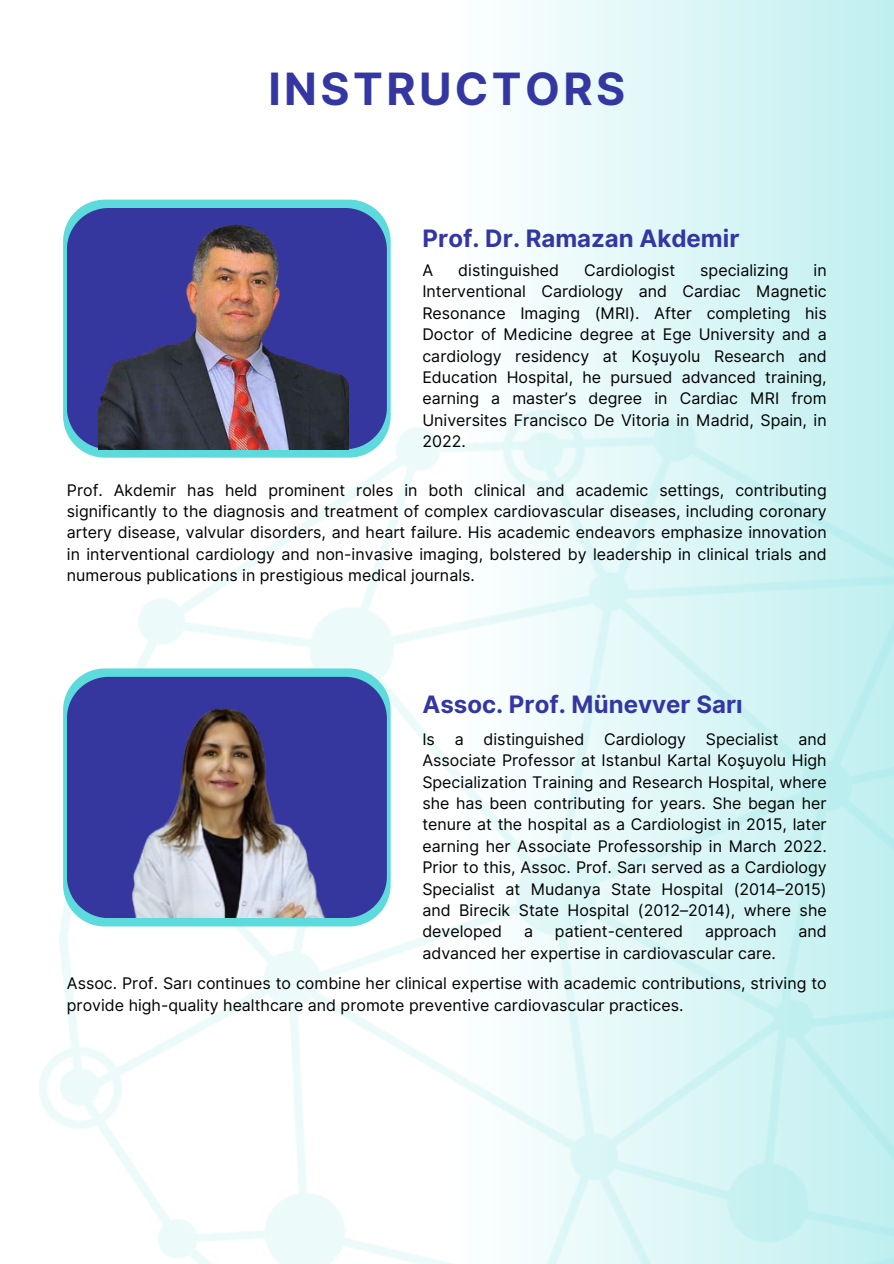
<style>
.page{position:relative;width:894px;height:1264px;background:#fff}
.page>*{position:absolute;margin:0;border:0;box-sizing:border-box;transform-origin:0 0}
.t1{font:700 44.55px "Inter";letter-spacing:.075em;color:#3437a2}
.t2{font:700 24px "Inter";color:#3437a2}
.t3{font:15.9px/21.3px "Inter";color:#000;text-align:justify}
</style>
<div class="page">
<svg style="left:100px;top:0;width:793px;height:232px"></svg>
<svg style="left:63px;top:200px;width:327px;height:257px;background:#74d6da"></svg>
<svg style="left:67px;top:208px;width:319px;height:241px;background:#3a42a3"></svg>
<img style="left:98px;top:222px;width:250px;height:227px">
<svg style="left:63px;top:668px;width:327px;height:258px;background:#76dbdf"></svg>
<div style="left:67px;top:677px;width:319px;height:241px;background:#35379f"></div>
<img style="left:119px;top:702px;width:215px;height:215px">
<h1 class="t1" style="left:268px;top:62px;width:358px">INSTRUCTORS</h1>
<p class="t2" style="left:422px;top:224px;width:318px">Prof. Dr. Ramazan Akdemir</p>
<p class="t3" style="left:422px;top:259px;width:406px;text-indent:391px">in Interventional Cardiology and Cardiac Magnetic Resonance Imaging (MRI). After completing his Doctor of Medicine degree at Ege University and a cardiology residency at Koşuyolu Research and Education Hospital, he pursued advanced training, earning a master’s degree in Cardiac MRI from Universites Francisco De Vitoria in Madrid, Spain, in 2022.</p>
<h2 class="t3" style="left:67px;top:479px;width:761px">Prof. Akdemir has held prominent roles in both clinical and academic settings, contributing significantly to the diagnosis and treatment of complex cardiovascular diseases, including coronary artery disease, valvular disorders, and heart failure. His academic endeavors emphasize innovation in interventional cardiology and non-invasive imaging, bolstered by leadership in clinical trials and numerous publications in prestigious medical journals.</h2>
<p class="t3" style="left:422px;top:259px;width:12px">A</p>
<p class="t3" style="left:458px;top:259px;width:102px">distinguished</p>
<p class="t3" style="left:584px;top:259px;width:92px">Cardiologist</p>
<p class="t3" style="left:700px;top:259px;width:90px">specializing</p>
<p class="t2" style="left:422px;top:689px;width:322px">Assoc. Prof. Münevver Sarı</p>
<p class="t3" style="left:422px;top:728px;width:406px">Is a distinguished Cardiology Specialist and Associate Professor at Istanbul Kartal Koşuyolu High Specialization Training and Research Hospital, where she has been contributing for years. She began her tenure at the hospital as a Cardiologist in 2015, later earning her Associate Professorship in March 2022.<br>Prior to this, Assoc. Prof. Sarı served as a Cardiology Specialist at Mudanya State Hospital (2014–2015) and Birecik State Hospital (2012–2014), where she developed</p>
<p class="t3" style="left:524px;top:920px;width:10px">a</p>
<p class="t3" style="left:554px;top:920px;width:130px">patient-centered</p>
<p class="t3" style="left:704px;top:920px;width:73px">approach</p>
<p class="t3" style="left:798px;top:920px;width:30px">and</p>
<p class="t3" style="left:422px;top:942px;width:355px">advanced her expertise in cardiovascular care.</p>
<p class="t3" style="left:67px;top:972px;width:761px">Assoc. Prof. Sarı continues to combine her clinical expertise with academic contributions, striving to provide high-quality healthcare and promote preventive cardiovascular practices.</p>
</div>
